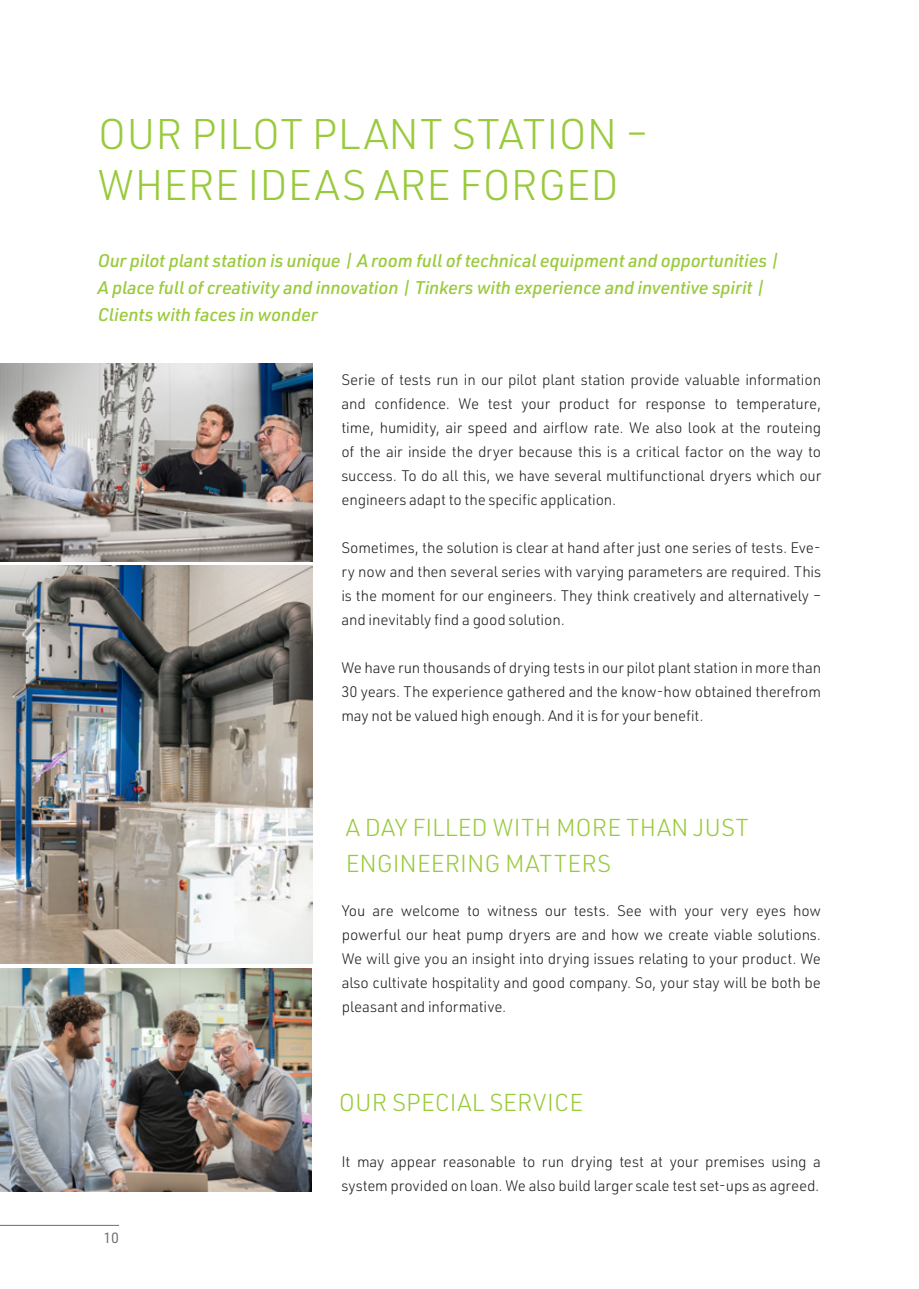
<style>
.page{position:relative;width:919px;height:1289px;background:#fff}
.page>*{position:absolute;margin:0;border:0;box-sizing:border-box;transform-origin:0 0}
.t1{font:300 42px/51px "URWDIN";color:#99ca3b}
.t2{font:300 24px/36px "URWDIN";color:#99ca3b}
.t3{font:italic 500 18px/27px "URWDIN";letter-spacing:-.01em;color:#99ca3b}
.t4{font:300 15px/24px "URWDIN";letter-spacing:-.01em;color:#231f20;text-align:justify}
.t5{font:14.55px "URWDIN";color:#6c6d70}
</style>
<div class="page">
<hr style="left:0;top:1224px;width:119px;height:1px;background:#6c6d70">
<img style="left:0;top:364px;width:313px;height:197px">
<img style="left:0;top:968px;width:311px;height:223px">
<img style="left:0;top:566px;width:313px;height:397px">
<h1 class="t1" style="left:98px;top:107px;width:552px">OUR PILOT PLANT STATION –<br>WHERE IDEAS ARE FORGED</h1>
<p class="t3" style="left:98px;top:246px;width:683px">Our pilot plant station is unique | A room full of technical equipment and opportunities |<br>A place full of creativity and innovation | Tinkers with experience and inventive spirit |<br>Clients with faces in wonder</p>
<p class="t4" style="left:341px;top:367px;width:481px">Serie of tests run in our pilot plant station provide valuable information and confidence. We test your product for response to temperature, time, humidity, air speed and airflow rate. We also look at the routeing of the air inside the dryer because this is a critical factor on the way to success. To do all this, we have several multifunctional dryers which our engineers adapt to the specific application.</p>
<p class="t4" style="left:341px;top:535px;width:481px">Sometimes, the solution is clear at hand after just one series of tests. Eve&shy;ry now and then several series with varying parameters are required. This is the moment for our engineers. They think creatively and alternatively – and inevitably find a good solution.</p>
<p class="t4" style="left:341px;top:655px;width:481px">We have run thousands of drying tests in our pilot plant station in more than 30 years. The experience gathered and the know-how obtained therefrom may not be valued high enough. And it is for your benefit.</p>
<h2 class="t2" style="left:345px;top:808px;width:404px">A DAY FILLED WITH MORE THAN JUST<br>ENGINEERING MATTERS</h2>
<p class="t4" style="left:342px;top:898px;width:481px">You are welcome to witness our tests. See with your very eyes how powerful our heat pump dryers are and how we create viable solutions.<br>We will give you an insight into drying issues relating to your product. We also cultivate hospitality and good company. So, your stay will be both be pleasant and informative.</p>
<h2 class="t2" style="left:339px;top:1083px;width:246px">OUR SPECIAL SERVICE</h2>
<p class="t5" style="left:103px;top:1227px;width:17px">10</p>
<p class="t4" style="left:341px;top:1149px;width:481px">It may appear reasonable to run drying test at your premises using a system provided on loan. We also build larger scale test set-ups as agreed.</p>
</div>
